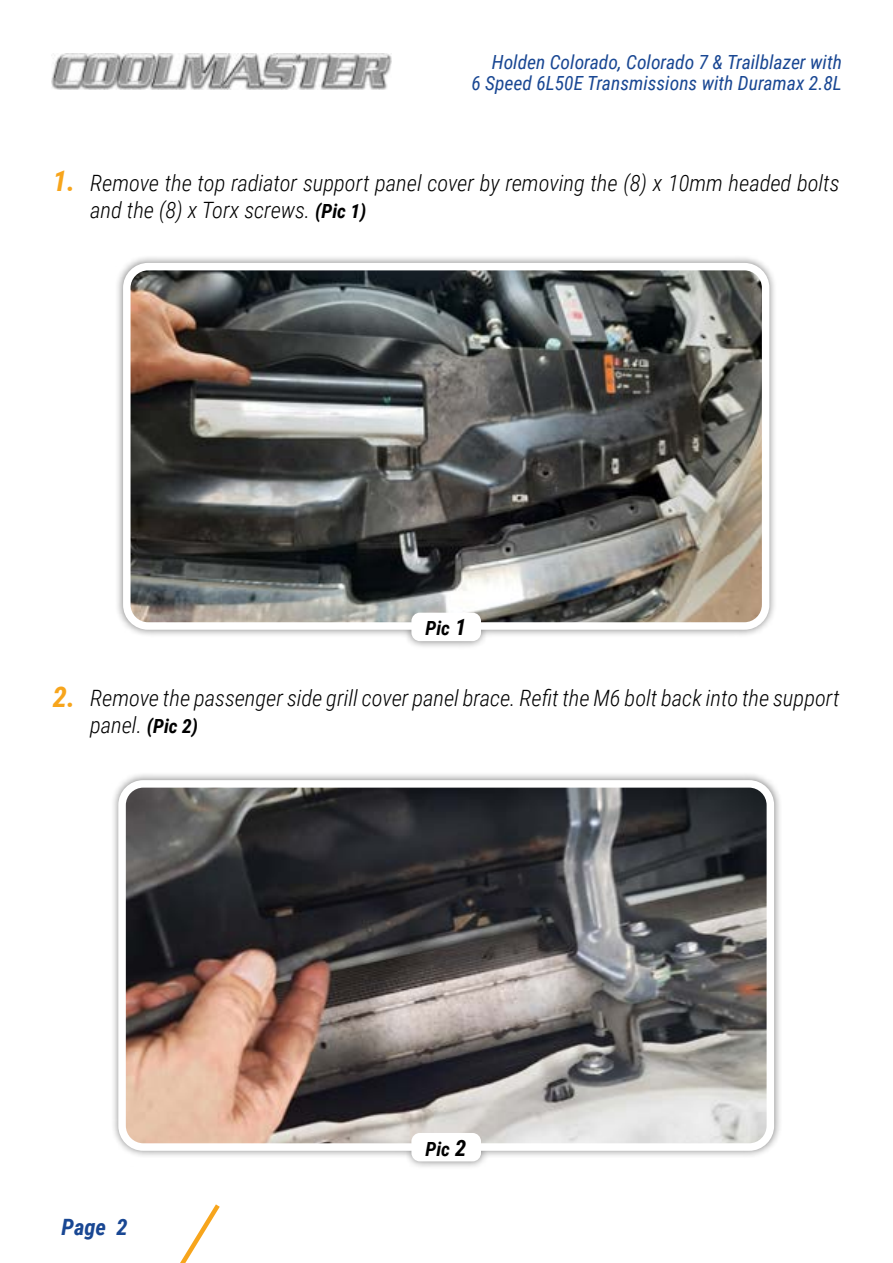
<style>
.page{position:relative;width:893px;height:1263px;background:#fff}
.page>*{position:absolute;margin:0;border:0;box-sizing:border-box;transform-origin:0 0}
.t1{font:italic 700 28.5px "Roboto Condensed";color:#f7a51c}
.t2{font:italic 300 22.5px/27px "Roboto Condensed";color:#000}
.t3{font:italic 700 22.5px "Roboto Condensed";color:#194793}
.t4{font:italic 19.5px/21px "Roboto Condensed";color:#194793;text-align:right}
.t5{font:italic 700 19.5px "Roboto Condensed";color:#000}
.s1{font-weight:700;font-size:19.5px}
.s2{font-size:22.5px}
</style>
<div class="page">
<svg style="left:180px;top:1204px;width:40px;height:59px"></svg>
<img style="left:51px;top:53px;width:340px;height:36px">
<div style="left:111px;top:772px;width:672px;height:398px;background:#000;opacity:.5"></div>
<img style="left:123px;top:784px;width:646px;height:363px">
<div style="left:118px;top:780px;width:656px;height:371px;border:8px solid #fff;border-radius:21px"></div>
<div style="left:411px;top:1133px;width:70px;height:28px;background:#fff;border-radius:9px"></div>
<div style="left:115px;top:255px;width:662px;height:395px;background:#000;opacity:.5"></div>
<img style="left:127px;top:267px;width:639px;height:359px">
<div style="left:123px;top:263px;width:646px;height:367px;border:8px solid #fff;border-radius:21px"></div>
<div style="left:411px;top:613px;width:70px;height:28px;background:#fff;border-radius:9px"></div>
<p class="t4" style="left:471px;top:50px;width:372px">Holden Colorado, Colorado 7 &amp; Trailblazer with<br>6 Speed 6L50E Transmissions with Duramax 2.8L</p>
<p class="t1" style="left:53px;top:161px;width:24px">1.</p>
<p class="t2" style="left:90px;top:169px;width:751px">Remove the top radiator support panel cover by removing the (8) x 10mm headed bolts and the (8) x Torx screws. <span class="s1">(Pic 1)</span></p>
<p class="t5" style="left:425px;top:615px;width:42px">Pic <span class="s2">1</span></p>
<p class="t1" style="left:53px;top:677px;width:24px">2.</p>
<p class="t2" style="left:90px;top:683px;width:751px">Remove the passenger side grill cover panel brace. Refit the M6 bolt back into the support panel. <span class="s1">(Pic 2)</span></p>
<p class="t5" style="left:425px;top:1135px;width:42px">Pic <span class="s2">2</span></p>
<p class="t3" style="left:62px;top:1212px;width:67px">Page 2</p>
</div>
